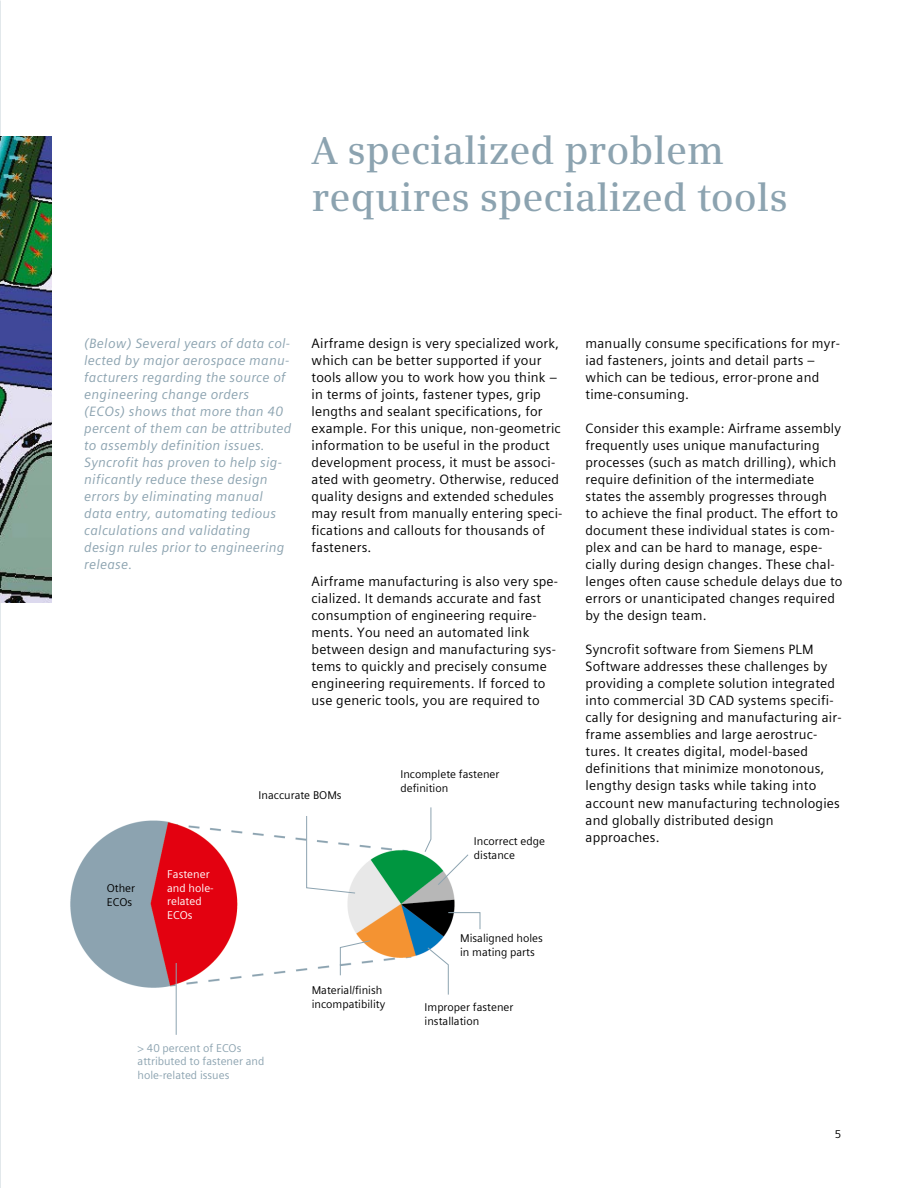
<style>
.page{position:relative;width:918px;height:1188px;background:#fff}
.page>*{position:absolute;margin:0;border:0;box-sizing:border-box;transform-origin:0 0}
._01_headline_26pt{font:600 39px/46.8px "Siemens Serif";color:#8ca3b0}
._04__Copy___9pt_4mm{font:13.5px/17px "Siemens Sans Global";letter-spacing:.015em;color:#000}
._05__Marginal_notes{font:italic 13.5px/17px "Siemens Sans Global";letter-spacing:.015em;color:#8ca3b0}
._05__Marginal_notes-2{font:11.25px/13.5px "Siemens Sans Global";color:#000}
._05__Marginal_notes-3{font:11.25px/13.5px "Siemens Sans Global";color:#8ca3b0}
._05__Marginal_notes-4{font:11.25px "Siemens Sans Global";color:#fff}
._04__Marginals_7_5pt{font:11.25px "Siemens Sans Global";color:#000}
</style>
<div class="page">
<img style="left:0;top:136px;width:52px;height:467px">
<img style="left:70px;top:814px;width:385px;height:179px">
<hr style="left:176px;top:963px;width:1px;height:72px;background:#8ca3b0">
<svg style="left:306px;top:816px;width:50px;height:77px"></svg>
<svg style="left:340px;top:940px;width:31px;height:36px"></svg>
<svg style="left:427px;top:947px;width:22px;height:48px"></svg>
<svg style="left:448px;top:912px;width:32px;height:18px"></svg>
<svg style="left:438px;top:854px;width:31px;height:31px"></svg>
<svg style="left:425px;top:807px;width:6px;height:45px"></svg>
<p class="_01_headline_26pt" style="left:312px;top:127px;width:478px">A specialized problem requires specialized tools</p>
<p class="_05__Marginal_notes" style="left:84px;top:335px;width:209px">(Below) Several years of data col&shy;lected by major aerospace manu&shy;facturers regarding the source of engineering change orders (ECOs) shows that more than 40 percent of them can be attributed to assembly definition issues.<br>Syncrofit has proven to help sig&shy;nificantly reduce these design errors by eliminating manual data entry, automating tedious calculations and validating design rules prior to engineering release.</p>
<p class="_04__Copy___9pt_4mm" style="left:312px;top:335px;width:252px">Airframe design is very specialized work, which can be better supported if your tools allow you to work how you think – in terms of joints, fastener types, grip lengths and sealant specifications, for example. For this unique, non-geometric information to be useful in the product development process, it must be associ&shy;ated with geometry. Otherwise, reduced quality designs and extended schedules may result from manually entering speci&shy;fications and callouts for thousands of fasteners.</p>
<p class="_04__Copy___9pt_4mm" style="left:312px;top:573px;width:248px">Airframe manufacturing is also very spe&shy;cialized. It demands accurate and fast consumption of engineering require&shy;ments. You need an automated link between design and manufacturing sys&shy;tems to quickly and precisely consume engineering requirements. If forced to use generic tools, you are required to</p>
<p class="_05__Marginal_notes-2" style="left:107px;top:882px;width:30px">Other</p>
<p class="_05__Marginal_notes-2" style="left:107px;top:895px;width:27px">ECOs</p>
<p class="_05__Marginal_notes-4" style="left:167px;top:866px;width:44px">Fastener</p>
<p class="_05__Marginal_notes-4" style="left:167px;top:879px;width:48px">and hole-</p>
<p class="_05__Marginal_notes-4" style="left:167px;top:893px;width:36px">related</p>
<p class="_05__Marginal_notes-4" style="left:167px;top:906px;width:27px">ECOs</p>
<p class="_05__Marginal_notes-2" style="left:259px;top:789px;width:85px">Inaccurate BOMs</p>
<p class="_05__Marginal_notes-2" style="left:401px;top:767px;width:100px">Incomplete fastener definition</p>
<p class="_05__Marginal_notes-2" style="left:474px;top:834px;width:73px">Incorrect edge</p>
<p class="_05__Marginal_notes-2" style="left:474px;top:848px;width:43px">distance</p>
<p class="_05__Marginal_notes-2" style="left:460px;top:932px;width:84px">Misaligned holes</p>
<p class="_05__Marginal_notes-2" style="left:460px;top:945px;width:76px">in mating parts</p>
<p class="_05__Marginal_notes-2" style="left:312px;top:983px;width:72px">Material/finish</p>
<p class="_05__Marginal_notes-2" style="left:312px;top:997px;width:75px">incompatibility</p>
<p class="_05__Marginal_notes-2" style="left:425px;top:1001px;width:90px">Improper fastener installation</p>
<p class="_05__Marginal_notes-3" style="left:138px;top:1041px;width:128px">&gt; 40 percent of ECOs attributed to fastener and hole-related issues</p>
<p class="_04__Copy___9pt_4mm" style="left:586px;top:335px;width:256px">manually consume specifications for myr&shy;iad fasteners, joints and detail parts – which can be tedious, error-prone and time-consuming.</p>
<p class="_04__Copy___9pt_4mm" style="left:586px;top:420px;width:258px">Consider this example: Airframe assembly frequently uses unique manufacturing processes (such as match drilling), which require definition of the intermediate states the assembly progresses through to achieve the final product. The effort to document these individual states is com&shy;plex and can be hard to manage, espe&shy;cially during design changes. These chal&shy;lenges often cause schedule delays due to errors or unanticipated changes required by the design team.</p>
<p class="_04__Copy___9pt_4mm" style="left:586px;top:641px;width:258px">Syncrofit software from Siemens PLM Software addresses these challenges by providing a complete solution integrated into commercial 3D CAD systems specifi&shy;cally for designing and manufacturing air&shy;frame assemblies and large aerostruc&shy;tures. It creates digital, model-based definitions that minimize monotonous, lengthy design tasks while taking into account new manufacturing technologies and globally distributed design approaches.</p>
<p class="_04__Marginals_7_5pt" style="left:835px;top:1126px;width:8px">5</p>
</div>
